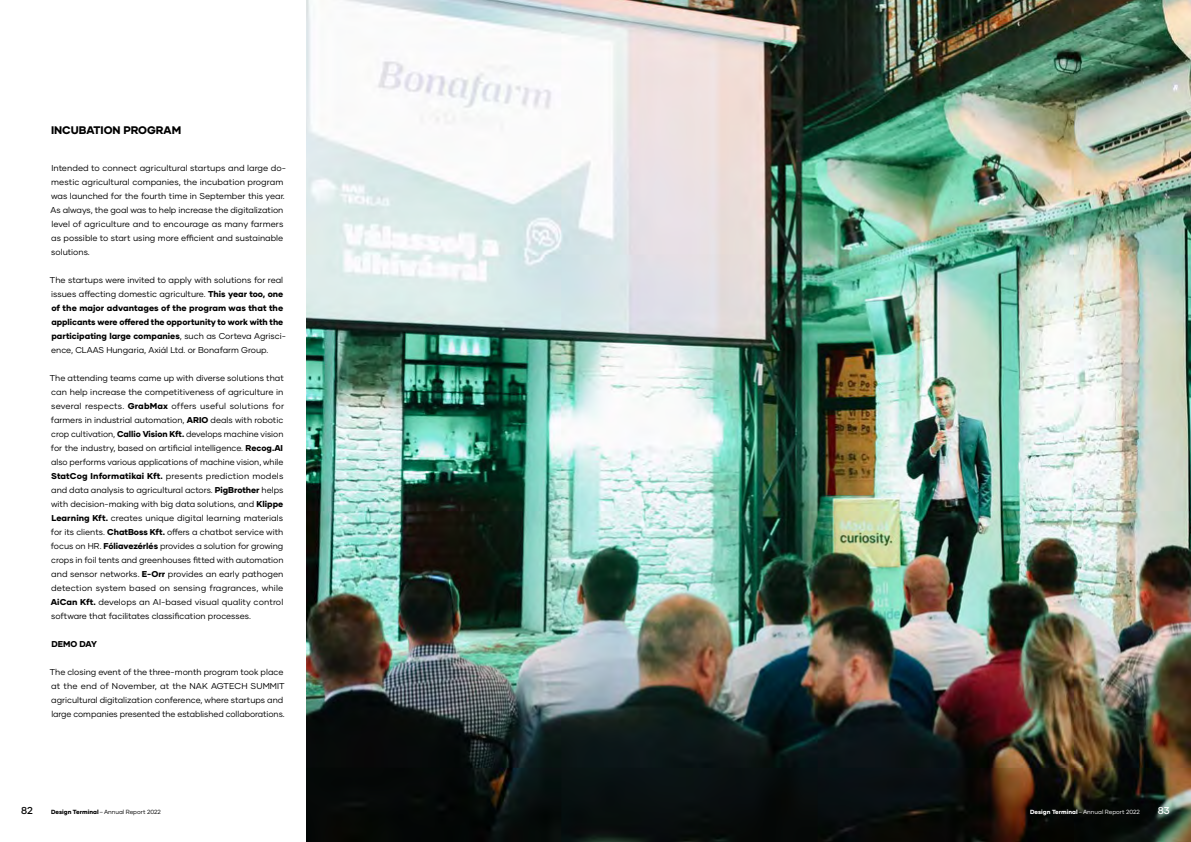
<style>
.page{position:relative;width:1191px;height:842px;background:#fff}
.page>*{position:absolute;margin:0;border:0;box-sizing:border-box;transform-origin:0 0}
.t1{font:800 11px "Gilmer";color:#000}
.t2{font:500 10px "Gilmer";color:#000}
.t3{font:500 10px "Gilmer";color:#fff}
.t4{font:8.5px/14px "Gilmer";color:#000}
.t5{font:800 8.5px "Gilmer";letter-spacing:.005em;color:#000}
.t6{font:6px "Gilmer";color:#000}
.t7{font:6px "Gilmer";color:#fff}
.s1{font-weight:800}
</style>
<div class="page">
<img style="left:306px;top:0;width:885px;height:842px">
<p class="t1" style="left:51px;top:123px;width:132px">INCUBATION PROGRAM</p>
<p class="t4" style="left:51px;top:161px;width:237px">Intended to connect agricultural startups and large do&shy;mestic agricultural companies, the incubation program was launched for the fourth time in September this year.<br>As always, the goal was to help increase the digitalization level of agriculture and to encourage as many farmers as possible to start using more efficient and sustainable solutions.</p>
<p class="t4" style="left:50px;top:273px;width:238px">The startups were invited to apply with solutions for real issues affecting domestic agriculture. <span class="s1">This year too, one of the major advantages of the program was that the applicants were offered the opportunity to work with the participating large companies</span>, such as Corteva Agrisci&shy;ence, CLAAS Hungaria, Axiál Ltd. or Bonafarm Group.</p>
<p class="t4" style="left:50px;top:371px;width:236px;text-align:justify">The attending teams came up with diverse solutions that can help increase the competitiveness of agriculture in several respects. <span class="s1">GrabMax</span> offers useful solutions for farmers in industrial automation, <span class="s1">ARIO</span> deals with robotic crop cultivation, <span class="s1">Callio Vision Kft.</span> develops machine vision for the industry, based on artificial intelligence. <span class="s1">Recog.AI </span>also performs various applications of machine vision, while <span class="s1">StatCog Informatikai Kft.</span> presents prediction models and data analysis to agricultural actors. <span class="s1">PigBrother</span> helps with decision-making with big data solutions, and <span class="s1">Klippe Learning Kft.</span> creates unique digital learning materials for its clients. <span class="s1">ChatBoss Kft.</span> offers a chatbot service with focus on HR. <span class="s1">Fóliavezérlés</span> provides a solution for growing crops in foil tents and greenhouses fitted with automation and sensor networks. <span class="s1">E-Orr</span> provides an early pathogen detection system based on sensing fragrances, while <span class="s1">AiCan Kft.</span> develops an AI-based visual quality control software that facilitates classification processes.</p>
<p class="t5" style="left:51px;top:639px;width:47px">DEMO DAY</p>
<p class="t4" style="left:50px;top:665px;width:236px">The closing event of the three-month program took place at the end of November, at the NAK AGTECH SUMMIT agricultural digitalization conference, where startups and large companies presented the established collaborations.</p>
<p class="t2" style="left:21px;top:804px;width:13px">82</p>
<p class="t6" style="left:51px;top:808px;width:111px"><span class="s1">Design Terminal</span>–Annual Report 2022</p>
<p class="t7" style="left:1030px;top:808px;width:111px"><span class="s1">Design Terminal</span>–Annual Report 2022</p>
<p class="t3" style="left:1157px;top:804px;width:13px">83</p>
</div>
